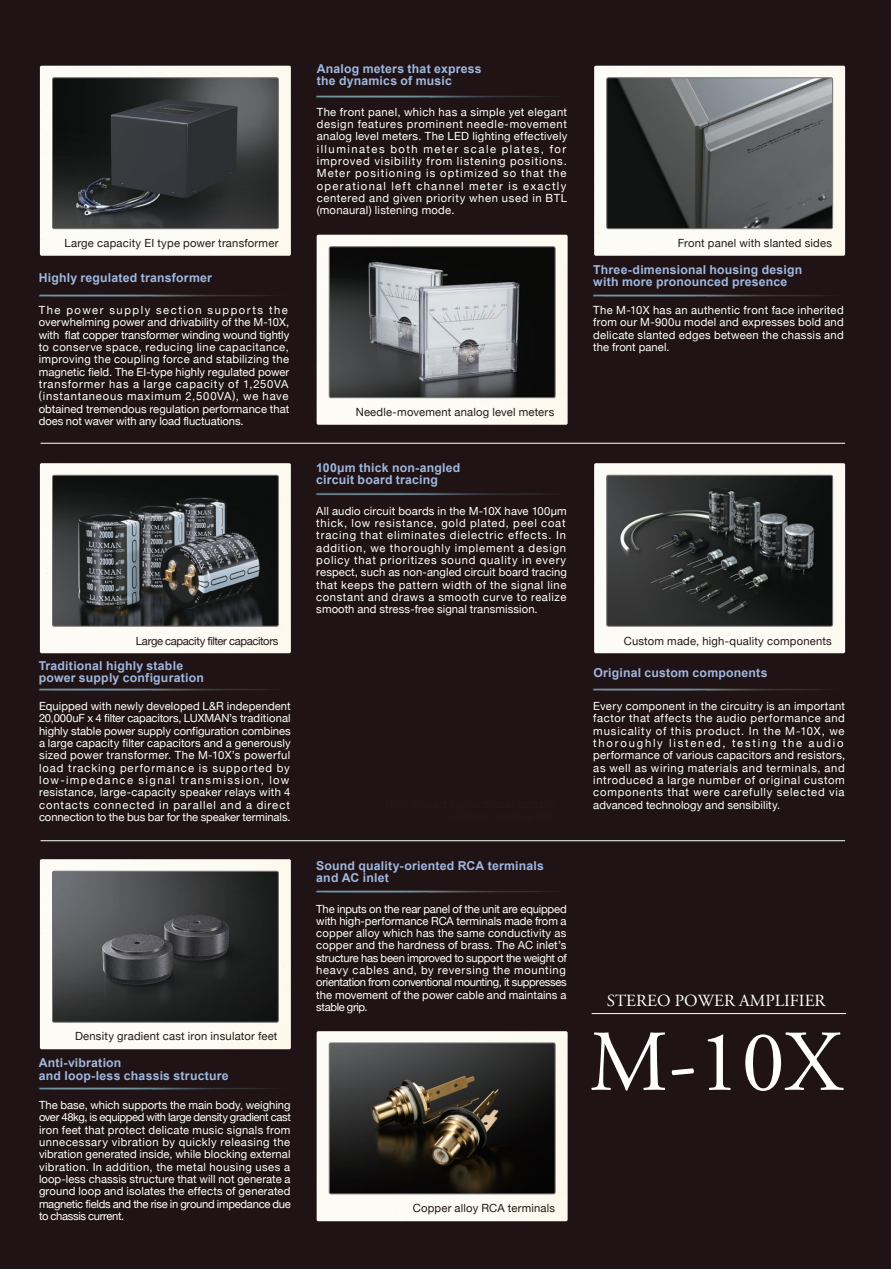
<style>
.page{position:relative;width:891px;height:1269px;background:#1f1315}
.page>*{position:absolute;margin:0;border:0;box-sizing:border-box;transform-origin:0 0}
.t1{font:86.4px "Adobe Garamond Pro";color:#fff}
.t2{font:16.95px "Adobe Garamond Pro";color:#fff}
.t3{font:700 12.3px/12.3px "Arial";letter-spacing:.015em;color:#a0b7de}
.t4{font:11.25px/12.3px "Helvetica Neue";letter-spacing:.025em;color:#fff;text-align:justify}
.t5{font:11.25px/12.3px "Helvetica Neue";letter-spacing:.055em;color:#fff}
.t6{font:11.25px "Helvetica Neue";letter-spacing:.015em;color:#231916}
.t7{font:11.25px "Helvetica Neue";letter-spacing:-.035em;color:#231916}
</style>
<div class="page">
<img style="left:38px;top:688px;width:235px;height:3px">
<img style="left:592px;top:688px;width:235px;height:3px">
<img style="left:315px;top:493px;width:234px;height:3px">
<img style="left:315px;top:95px;width:235px;height:3px">
<img style="left:38px;top:294px;width:235px;height:3px">
<img style="left:592px;top:294px;width:235px;height:3px">
<img style="left:38px;top:1087px;width:235px;height:3px">
<img style="left:315px;top:890px;width:235px;height:3px">
<hr style="left:41px;top:443px;width:804px;height:1px;background:#fff">
<hr style="left:41px;top:840px;width:804px;height:1px;background:#fff">
<img style="left:40px;top:66px;width:251px;height:190px">
<div style="left:594px;top:66px;width:251px;height:190px;background:#fdfbf5"></div>
<img style="left:317px;top:235px;width:251px;height:190px">
<img style="left:40px;top:463px;width:251px;height:190px">
<img style="left:594px;top:463px;width:251px;height:190px">
<img style="left:40px;top:859px;width:251px;height:190px">
<img style="left:317px;top:1031px;width:251px;height:190px">
<hr style="left:592px;top:1013px;width:254px;height:1px;background:#fff">
<img style="left:54px;top:79px;width:223px;height:148px">
<div style="left:52px;top:77px;width:227px;height:152px;border:1px solid #717171;border-radius:2px"></div>
<img style="left:608px;top:79px;width:223px;height:148px">
<div style="left:606px;top:77px;width:227px;height:152px;border:1px solid #717171;border-radius:2px"></div>
<img style="left:331px;top:248px;width:222px;height:148px">
<div style="left:329px;top:246px;width:226px;height:152px;border:1px solid #717171;border-radius:2px"></div>
<img style="left:54px;top:477px;width:223px;height:147px">
<div style="left:52px;top:475px;width:227px;height:151px;border:1px solid #717171;border-radius:2px"></div>
<img style="left:608px;top:477px;width:223px;height:147px">
<div style="left:606px;top:475px;width:227px;height:151px;border:1px solid #717171;border-radius:2px"></div>
<img style="left:54px;top:873px;width:223px;height:148px">
<div style="left:52px;top:871px;width:227px;height:152px;border:1px solid #717171;border-radius:2px"></div>
<img style="left:331px;top:1045px;width:222px;height:147px">
<div style="left:329px;top:1043px;width:226px;height:151px;border:1px solid #717171;border-radius:2px"></div>
<p class="t3" style="left:317px;top:63px;width:166px">Analog meters that express the dynamics of music</p>
<p class="t4" style="left:317px;top:106px;width:252px">The front panel, which has a simple yet elegant design features prominent needle-movement analog level meters. The LED lighting effectively illuminates both meter scale plates, for improved visibility from listening positions.<br>Meter positioning is optimized so that the operational left channel meter is exactly centered and given priority when used in BTL (monaural) listening mode.</p>
<p class="t6" style="left:64px;top:235px;width:216px">Large capacity EI type power transformer</p>
<p class="t6" style="left:678px;top:235px;width:156px">Front panel with slanted sides</p>
<p class="t3" style="left:39px;top:272px;width:175px">Highly regulated transformer</p>
<p class="t4" style="left:39px;top:305px;width:252px;text-align:left">The power supply section supports the overwhelming power and drivability of the M-10X, with flat copper transformer winding wound tightly to conserve space, reducing line capacitance, improving the coupling force and stabilizing the magnetic field. The EI-type highly regulated power transformer has a large capacity of 1,250VA (instantaneous maximum 2,500VA), we have obtained tremendous regulation performance that does not waver with any load fluctuations.</p>
<p class="t6" style="left:356px;top:404px;width:200px">Needle-movement analog level meters</p>
<p class="t3" style="left:316px;top:462px;width:146px">100μm thick non-angled circuit board tracing</p>
<p class="t4" style="left:316px;top:505px;width:252px">All audio circuit boards in the M-10X have 100μm thick, low resistance, gold plated, peel coat tracing that eliminates dielectric effects. In addition, we thoroughly implement a design policy that prioritizes sound quality in every respect, such as non-angled circuit board tracing that keeps the pattern width of the signal line constant and draws a smooth curve to realize smooth and stress-free signal transmission.</p>
<p class="t3" style="left:593px;top:264px;width:210px">Three-dimensional housing design with more pronounced presence</p>
<p class="t4" style="left:593px;top:305px;width:252px">The M-10X has an authentic front face inherited from our M-900u model and expresses bold and delicate slanted edges between the chassis and the front panel.</p>
<p class="t7" style="left:136px;top:633px;width:144px">Large capacity filter capacitors</p>
<p class="t6" style="left:624px;top:633px;width:210px">Custom made, high-quality components</p>
<p class="t3" style="left:39px;top:659px;width:167px">Traditional highly stable power supply configuration</p>
<p class="t4" style="left:39px;top:700px;width:253px;text-align:left">Equipped with newly developed L&amp;R independent 20,000uF x 4 filter capacitors, LUXMAN’s traditional highly stable power supply configuration combines a large capacity filter capacitors and a generously sized power transformer. The M-10X’s powerful load tracking performance is supported by low-impedance signal transmission, low resistance, large-capacity speaker relays with 4 contacts connected in parallel and a direct connection to the bus bar for the speaker terminals.</p>
<p class="t6" style="left:75px;top:1028px;width:204px">Density gradient cast iron insulator feet</p>
<p class="t3" style="left:39px;top:1057px;width:191px">Anti-vibration<br>and loop-less chassis structure</p>
<p class="t4" style="left:39px;top:1099px;width:253px">The base, which supports the main body, weighing over 48kg, is equipped with large density gradient cast iron feet that protect delicate music signals from unnecessary vibration by quickly releasing the vibration generated inside, while blocking external vibration. In addition, the metal housing uses a loop-less chassis structure that will not generate a ground loop and isolates the effects of generated magnetic fields and the rise in ground impedance due to chassis current.</p>
<p class="t3" style="left:316px;top:860px;width:229px">Sound quality-oriented RCA terminals and AC inlet</p>
<p class="t4" style="left:316px;top:903px;width:252px">The inputs on the rear panel of the unit are equipped with high-performance RCA terminals made from a copper alloy which has the same conductivity as copper and the hardness of brass. The AC inlet’s structure has been improved to support the weight of heavy cables and, by reversing the mounting orientation from conventional mounting, it suppresses the movement of the power cable and maintains a stable grip.</p>
<p class="t3" style="left:593px;top:667px;width:176px">Original custom components</p>
<p class="t5" style="left:593px;top:700px;width:254px">Every component in the circuitry is an important factor that affects the audio performance and musicality of this product. In the M-10X, we thoroughly listened, testing the audio performance of various capacitors and resistors, as well as wiring materials and terminals, and introduced a large number of original custom components that were carefully selected via advanced technology and sensibility.</p>
<h2 class="t2" style="left:607px;top:991px;width:220px">STEREO POWER AMPLIFIER</h2>
<h1 class="t1" style="left:589px;top:1011px;width:253px">M-10X</h1>
<p class="t6" style="left:413px;top:1200px;width:144px">Copper alloy RCA terminals</p>
</div>
